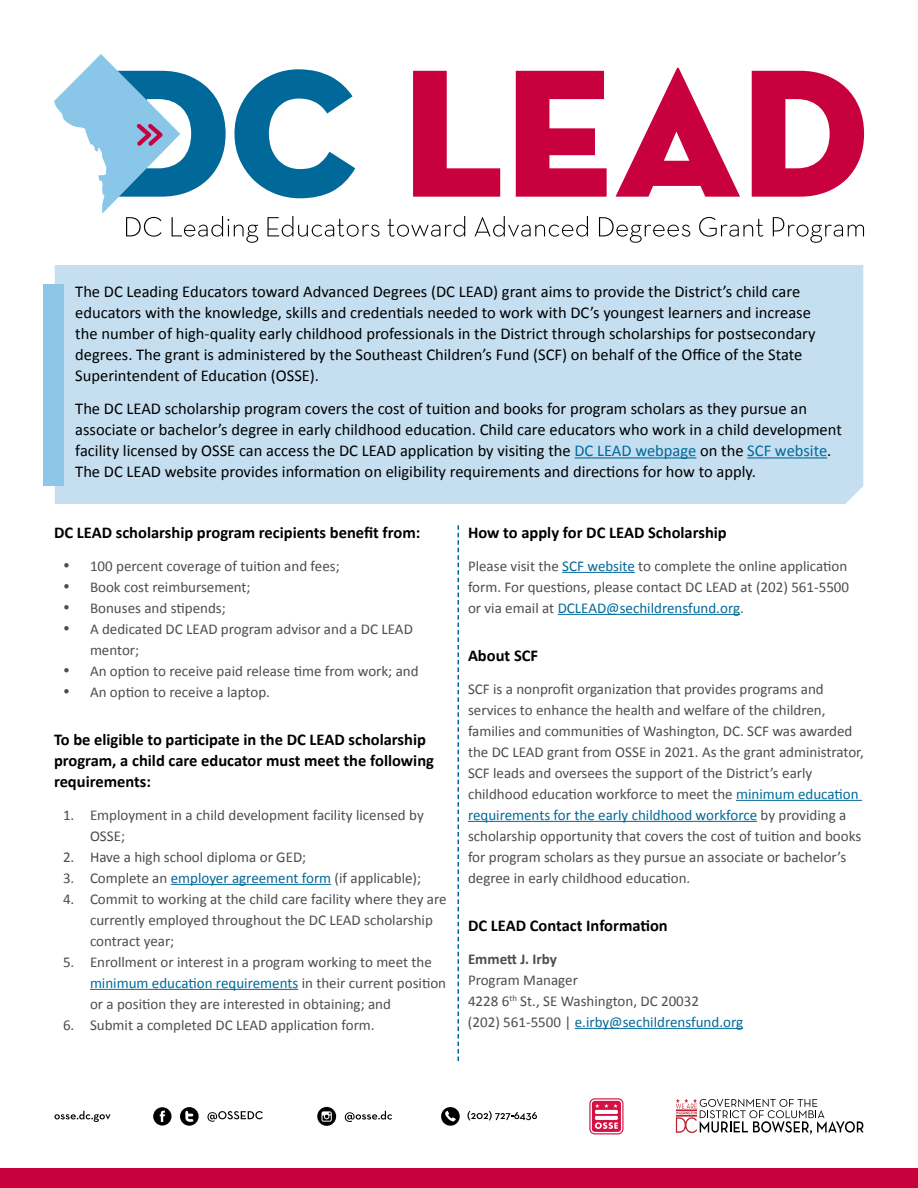
<style>
.page{position:relative;width:918px;height:1188px;background:#fff}
.page>*{position:absolute;margin:0;border:0;box-sizing:border-box;transform-origin:0 0}
.t1{font:16.5px/21px "Calibri";color:#000}
.t2{font:700 16.5px/21px "Calibri";color:#000}
.t3{font:15px/21px "Calibri";color:#4d4d4f}
.t4{font:700 15px "Calibri";color:#4d4d4f}
.s1{color:#006999}
</style>
<div class="page">
<div style="left:55px;top:265px;width:808px;height:239px;background:#c5dff1"></div>
<hr style="left:574px;top:457px;width:122px;height:1px;background:#006999">
<hr style="left:747px;top:457px;width:80px;height:1px;background:#006999">
<svg style="left:413px;top:71px;width:87px;height:126px"></svg>
<svg style="left:516px;top:71px;width:91px;height:126px"></svg>
<svg style="left:616px;top:68px;width:124px;height:129px"></svg>
<svg style="left:752px;top:71px;width:112px;height:126px"></svg>
<svg style="left:54px;top:54px;width:325px;height:189px"></svg>
<svg style="left:388px;top:216px;width:77px;height:21px"></svg>
<svg style="left:475px;top:216px;width:113px;height:21px"></svg>
<svg style="left:599px;top:217px;width:91px;height:26px"></svg>
<svg style="left:699px;top:217px;width:64px;height:20px"></svg>
<svg style="left:773px;top:217px;width:91px;height:26px"></svg>
<hr style="left:171px;top:884px;width:160px;height:1px;background:#006999">
<hr style="left:90px;top:989px;width:208px;height:1px;background:#006999">
<hr style="left:562px;top:572px;width:73px;height:1px;background:#006999">
<hr style="left:558px;top:614px;width:182px;height:1px;background:#006999">
<hr style="left:736px;top:800px;width:126px;height:1px;background:#006999">
<hr style="left:468px;top:821px;width:289px;height:1px;background:#006999">
<hr style="left:575px;top:1028px;width:168px;height:1px;background:#006999">
<svg style="left:458px;top:525px;width:1px;height:536px"></svg>
<svg style="left:153px;top:1107px;width:19px;height:19px"></svg>
<svg style="left:180px;top:1107px;width:19px;height:19px"></svg>
<svg style="left:207px;top:1111px;width:56px;height:11px"></svg>
<svg style="left:54px;top:1111px;width:57px;height:11px"></svg>
<svg style="left:441px;top:1107px;width:19px;height:19px"></svg>
<svg style="left:468px;top:1111px;width:69px;height:10px"></svg>
<svg style="left:345px;top:1111px;width:47px;height:11px"></svg>
<svg style="left:317px;top:1107px;width:19px;height:19px"></svg>
<svg style="left:676px;top:1099px;width:188px;height:35px"></svg>
<svg style="left:589px;top:1098px;width:34px;height:36px"></svg>
<div style="left:0;top:1169px;width:918px;height:19px;background:#c8003e"></div>
<div style="left:44px;top:284px;width:20px;height:201px;background:#8dc6e7"></div>
<p class="t1" style="left:75px;top:281px;width:742px">The DC Leading Educators toward Advanced Degrees (DC LEAD) grant aims to provide the District’s child care educators with the knowledge, skills and credentials needed to work with DC’s youngest learners and increase the number of high-quality early childhood professionals in the District through scholarships for postsecondary degrees. The grant is administered by the Southeast Children’s Fund (SCF) on behalf of the Office of the State Superintendent of Education (OSSE).</p>
<p class="t1" style="left:75px;top:398px;width:768px">The DC LEAD scholarship program covers the cost of tuition and books for program scholars as they pursue an associate or bachelor’s degree in early childhood education. Child care educators who work in a child development facility licensed by OSSE can access the DC LEAD application by visiting the <span class="s1">DC LEAD webpage</span> on the <span class="s1">SCF website</span>.<br>The DC LEAD website provides information on eligibility requirements and directions for how to apply.</p>
<p class="t2" style="left:54px;top:521px;width:368px">DC LEAD scholarship program recipients benefit from:</p>
<p class="t3" style="left:63px;top:555px;width:278px">• 100 percent coverage of tuition and fees;</p>
<p class="t3" style="left:63px;top:576px;width:189px">• Book cost reimbursement;</p>
<p class="t3" style="left:63px;top:597px;width:164px">• Bonuses and stipends;</p>
<p class="t3" style="left:90px;top:618px;width:324px;text-indent:-27px">• A dedicated DC LEAD program advisor and a DC LEAD mentor;</p>
<p class="t3" style="left:63px;top:660px;width:357px">• An option to receive paid release time from work; and</p>
<p class="t3" style="left:63px;top:681px;width:209px">• An option to receive a laptop.</p>
<p class="t2" style="left:54px;top:728px;width:382px">To be eligible to participate in the DC LEAD scholarship program, a child care educator must meet the following requirements:</p>
<p class="t3" style="left:90px;top:804px;width:335px;text-indent:-27px">1. Employment in a child development facility licensed by<br>OSSE;</p>
<p class="t3" style="left:63px;top:846px;width:245px">2. Have a high school diploma or GED;</p>
<p class="t3" style="left:63px;top:867px;width:360px">3. Complete an <span class="s1">employer agreement form</span> (if applicable);</p>
<p class="t3" style="left:90px;top:888px;width:358px;text-indent:-27px">4. Commit to working at the child care facility where they are currently employed throughout the DC LEAD scholarship contract year;</p>
<p class="t3" style="left:90px;top:951px;width:358px;text-indent:-27px">5. Enrollment or interest in a program working to meet the <span class="s1">minimum education requirements</span> in their current position or a position they are interested in obtaining; and</p>
<p class="t3" style="left:63px;top:1014px;width:313px">6. Submit a completed DC LEAD application form.</p>
<p class="t2" style="left:468px;top:521px;width:260px">How to apply for DC LEAD Scholarship</p>
<p class="t3" style="left:468px;top:555px;width:383px;text-align:justify">Please visit the <span class="s1">SCF website</span> to complete the online application form. For questions, please contact DC LEAD at (202) 561-5500 or via email at <span class="s1">DCLEAD@sechildrensfund.org</span>.</p>
<p class="t2" style="left:468px;top:644px;width:72px">About SCF</p>
<p class="t3" style="left:468px;top:678px;width:398px">SCF is a nonprofit organization that provides programs and services to enhance the health and welfare of the children, families and communities of Washington, DC. SCF was awarded the DC LEAD grant from OSSE in 2021. As the grant administrator, SCF leads and oversees the support of the District’s early childhood education workforce to meet the <span class="s1">minimum education requirements for the early childhood workforce</span> by providing a scholarship opportunity that covers the cost of tuition and books for program scholars as they pursue an associate or bachelor’s degree in early childhood education.</p>
<p class="t2" style="left:468px;top:914px;width:201px">DC LEAD Contact Information</p>
<p class="t4" style="left:468px;top:948px;width:91px">Emmett J. Irby</p>
<p class="t3" style="left:468px;top:969px;width:277px">Program Manager<br>4228 6<sup>th</sup> St., SE Washington, DC 20032<br>(202) 561-5500 | <span class="s1">e.irby@sechildrensfund.org</span></p>
</div>
